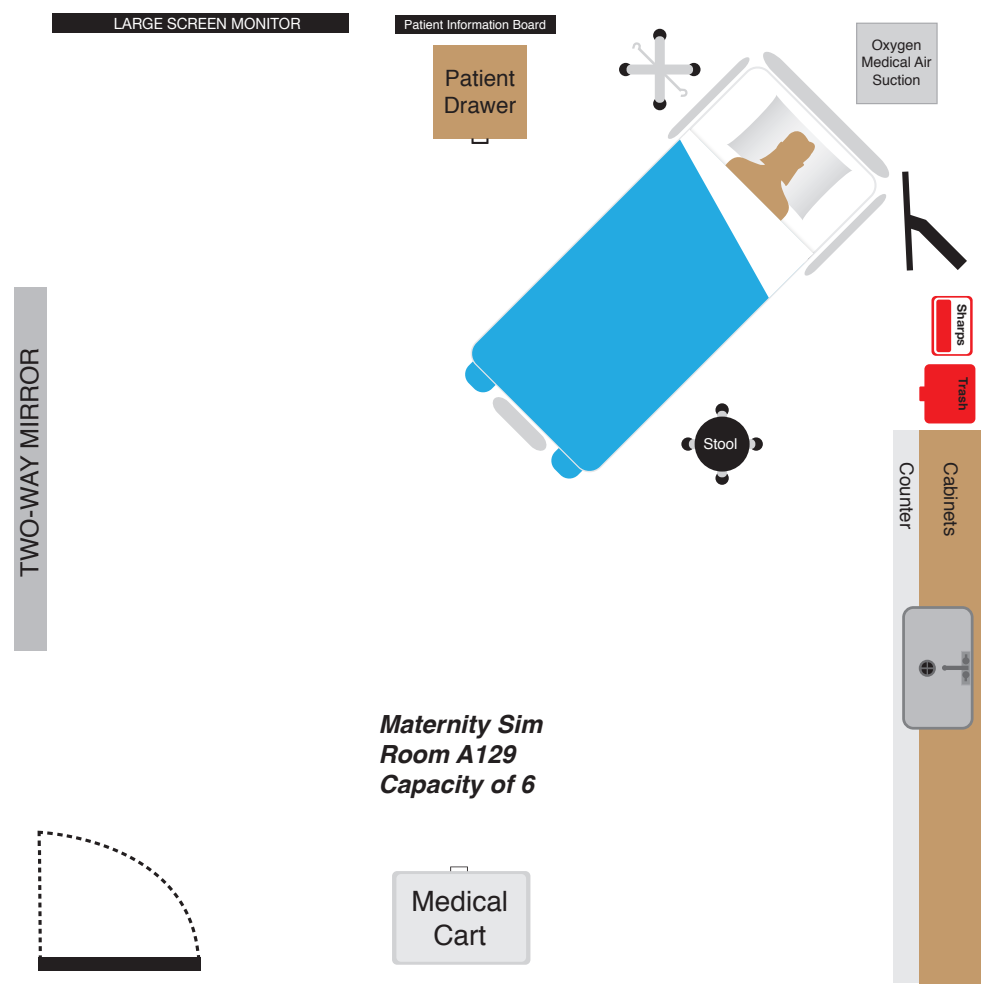
<style>
.page{position:relative;width:990px;height:990px;background:#fff}
.page>*{position:absolute;margin:0;border:0;box-sizing:border-box;transform-origin:0 0}
.t1{font:28px/33.6px "Helvetica";color:#231f20;text-align:center}
.t2{font:italic 700 25px/30px "Helvetica";color:#231f20}
.t3{font:25px "Helvetica";color:#231f20}
.t4{font:22.5px "Helvetica";color:#231f20}
.t5{font:18.75px "Helvetica";color:#231f20}
.t6{font:15.5px "Helvetica Neue";color:#fff}
.t7{font:15px "Helvetica";color:#fff}
.t8{font:14.38px/17.2px "Helvetica";color:#231f20;text-align:center}
.t9{font:12.5px "Helvetica";color:#fff}
.t10{font:700 12.5px "Helvetica Neue";color:#231f20}
.t11{font:700 12.5px "Helvetica";color:#231f20}
</style>
<div class="page">
<div style="left:893px;top:430px;width:87px;height:553px;background:#e6e7e9"></div>
<div style="left:919px;top:430px;width:61px;height:553px;background:#c39a6b"></div>
<div style="left:904px;top:608px;width:68px;height:120px;background:#bcbdc0;border-radius:10px"></div>
<div style="left:902px;top:606px;width:72px;height:124px;border:3px solid #808285;border-radius:10px"></div>
<div style="left:961px;top:651px;width:10px;height:34px;background:#939598;border:1px solid #a8a9ad"></div>
<svg style="left:942px;top:654px;width:27px;height:27px"></svg>
<svg style="left:919px;top:660px;width:17px;height:17px"></svg>
<svg style="left:922px;top:662px;width:11px;height:12px"></svg>
<div style="left:38px;top:957px;width:163px;height:14px;background:#231f20"></div>
<svg style="left:38px;top:831px;width:163px;height:126px"></svg>
<svg style="left:902px;top:172px;width:65px;height:99px"></svg>
<div style="left:15px;top:287px;width:32px;height:364px;background:#bcbdc0"></div>
<svg style="left:931px;top:296px;width:42px;height:60px"></svg>
<div style="left:934px;top:298px;width:36px;height:56px;background:#fff;border-radius:4px"></div>
<div style="left:936px;top:300px;width:15px;height:52px;background:#ee1d23;border-radius:3px"></div>
<div style="left:924px;top:364px;width:51px;height:59px;background:#ee1d23;border-radius:5px"></div>
<div style="left:919px;top:386px;width:13px;height:15px;background:#ee1d23"></div>
<div style="left:653px;top:29px;width:13px;height:13px;background:#231f20;border-radius:50%"></div>
<div style="left:655px;top:36px;width:10px;height:67px;background:#d1d2d4;border-radius:4px"></div>
<div style="left:392px;top:871px;width:138px;height:94px;background:#d1d2d4;border-radius:5px"></div>
<div style="left:396px;top:874px;width:130px;height:88px;background:#e6e7e9;border-radius:5px"></div>
<svg style="left:450px;top:867px;width:18px;height:4px"></svg>
<div style="left:395px;top:16px;width:161px;height:18px;background:#231f20"></div>
<div style="left:52px;top:13px;width:296px;height:19px;background:#231f20"></div>
<div style="left:856px;top:23px;width:82px;height:81px;background:#d1d2d4;border:1px solid #a8a9ad"></div>
<svg style="left:471px;top:138px;width:299px;height:334px"></svg>
<svg style="left:631px;top:40px;width:260px;height:258px"></svg>
<div style="left:433px;top:45px;width:94px;height:93px;background:#c39a6b"></div>
<svg style="left:471px;top:138px;width:18px;height:6px"></svg>
<div style="left:681px;top:437px;width:14px;height:14px;background:#231f20;border-radius:50%"></div>
<svg style="left:750px;top:437px;width:13px;height:14px"></svg>
<svg style="left:689px;top:439px;width:66px;height:10px"></svg>
<svg style="left:715px;top:403px;width:14px;height:14px"></svg>
<svg style="left:715px;top:472px;width:14px;height:13px"></svg>
<svg style="left:717px;top:411px;width:10px;height:66px"></svg>
<div style="left:695px;top:417px;width:55px;height:55px;background:#231f20;border-radius:50%"></div>
<p class="t6" style="left:114px;top:12px;width:188px">LARGE SCREEN MONITOR</p>
<p class="t9" style="left:404px;top:15px;width:143px">Patient Information Board</p>
<p class="t8" style="left:861px;top:37px;width:72px">Oxygen<br>Medical Air</p>
<p class="t4" style="left:445px;top:61px;width:72px">Patient</p>
<p class="t8" style="left:873px;top:71px;width:49px">Suction</p>
<p class="t4" style="left:444px;top:88px;width:74px">Drawer</p>
<p class="t3" style="left:10px;top:577px;width:230px;rotate:-90deg">TWO-WAY MIRROR</p>
<p class="t2" style="left:378px;top:709px;width:165px">Maternity Sim<br>Room A129<br>Capacity of 6</p>
<p class="t1" style="left:412px;top:885px;width:98px">Medical<br>Cart</p>
<p class="t7" style="left:703px;top:432px;width:36px">Stool</p>
<p class="t10" style="left:972px;top:304px;width:43px;rotate:90deg">Sharps</p>
<p class="t11" style="left:973px;top:377px;width:35px;rotate:90deg">Trash</p>
<p class="t5" style="left:921px;top:462px;width:68px;rotate:90deg">Counter</p>
<p class="t5" style="left:965px;top:462px;width:75px;rotate:90deg">Cabinets</p>
</div>
